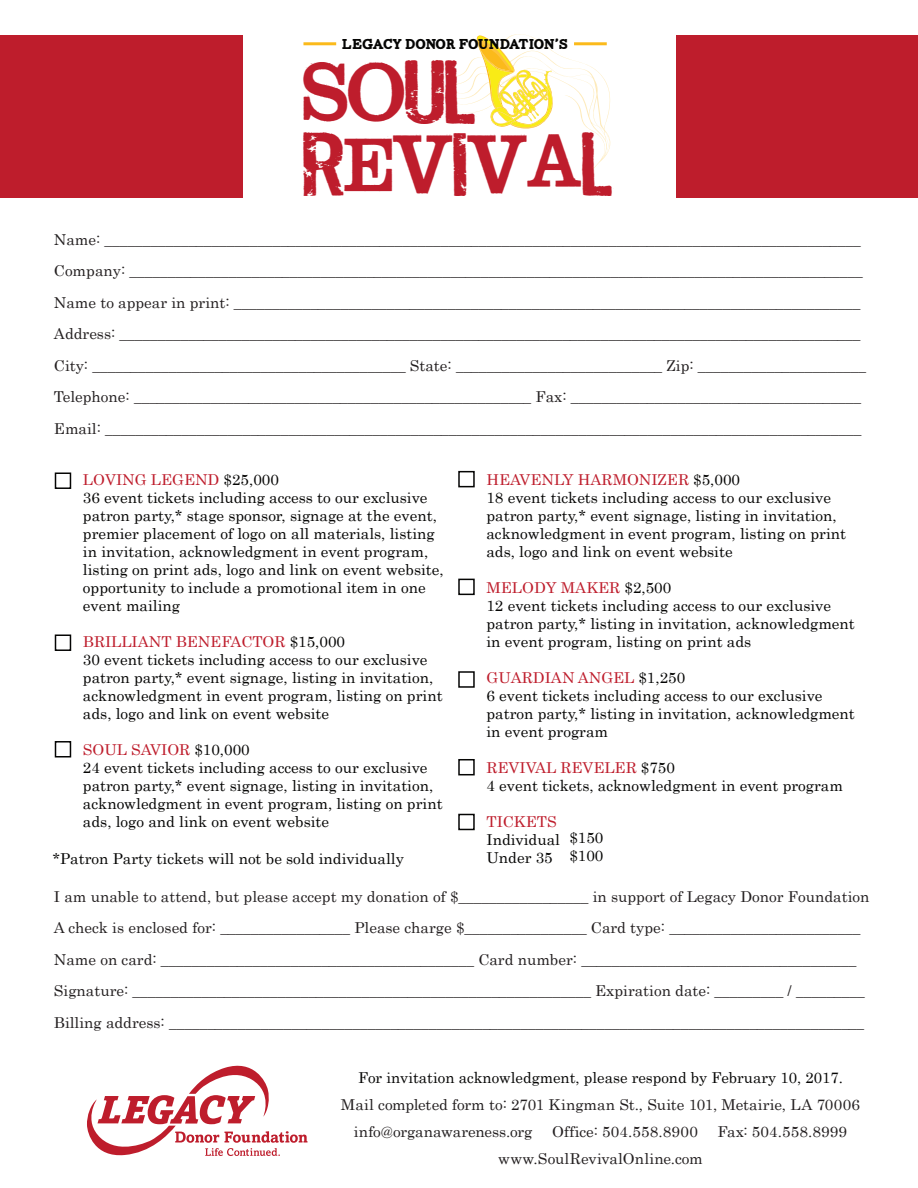
<style>
.page{position:relative;width:918px;height:1188px;background:#fff}
.page>*{position:absolute;margin:0;border:0;box-sizing:border-box;transform-origin:0 0}
.t1{font:48.75px/72.4px "jailb Ir D Jen NA";color:#be1d2c}
.t2{font:15px/31.5px "Century";color:#231f20}
.t3{font:15px/18px "Century";color:#050504}
.t4{font:15px "Century";color:#be1d2c}
.t5{font:14.25px "Carton";letter-spacing:-.03em;color:#050504}
.s1{color:#be1d2c}
</style>
<div class="page">
<svg style="left:87px;top:1065px;width:221px;height:91px"></svg>
<div style="left:55px;top:472px;width:16px;height:17px;border:2px solid #050504"></div>
<div style="left:55px;top:634px;width:16px;height:17px;border:2px solid #050504"></div>
<div style="left:55px;top:741px;width:16px;height:17px;border:2px solid #050504"></div>
<div style="left:458px;top:814px;width:17px;height:16px;border:2px solid #050504"></div>
<div style="left:458px;top:759px;width:17px;height:16px;border:2px solid #050504"></div>
<div style="left:458px;top:671px;width:17px;height:17px;border:2px solid #050504"></div>
<div style="left:458px;top:579px;width:17px;height:16px;border:2px solid #050504"></div>
<div style="left:458px;top:471px;width:17px;height:16px;border:2px solid #050504"></div>
<svg style="left:431px;top:34px;width:179px;height:136px"></svg>
<hr style="left:303px;top:42px;width:33px;height:3px;background:#fbba1b">
<hr style="left:574px;top:42px;width:33px;height:3px;background:#fbba1b">
<div style="left:0;top:35px;width:243px;height:163px;background:#be1d2c"></div>
<div style="left:676px;top:35px;width:242px;height:163px;background:#be1d2c"></div>
<p class="t5" style="left:342px;top:38px;width:228px">LEGACY DONOR FOUNDATION’S</p>
<h1 class="t1" style="left:303px;top:71px;width:313px">Soul<br>Revival</h1>
<p class="t2" style="left:54px;top:223px;width:814px">Name: ___________________________________________________________________________________________________ Company: ________________________________________________________________________________________________ Name to appear in print: __________________________________________________________________________________ Address: _________________________________________________________________________________________________ City: _________________________________________ State: ___________________________ Zip: ______________________ Telephone: ____________________________________________________ Fax: ______________________________________ Email: ___________________________________________________________________________________________________</p>
<p class="t3" style="left:83px;top:470px;width:362px"><span class="s1">LOVING LEGEND</span> $25,000<br>36 event tickets including access to our exclusive patron party,* stage sponsor, signage at the event, premier placement of logo on all materials, listing in invitation, acknowledgment in event program, listing on print ads, logo and link on event website, opportunity to include a promotional item in one event mailing</p>
<p class="t3" style="left:83px;top:632px;width:361px"><span class="s1">BRILLIANT BENEFACTOR</span> $15,000<br>30 event tickets including access to our exclusive patron party,* event signage, listing in invitation, acknowledgment in event program, listing on print ads, logo and link on event website</p>
<p class="t3" style="left:83px;top:740px;width:361px"><span class="s1">SOUL SAVIOR</span> $10,000<br>24 event tickets including access to our exclusive patron party,* event signage, listing in invitation, acknowledgment in event program, listing on print ads, logo and link on event website</p>
<p class="t3" style="left:486px;top:470px;width:361px"><span class="s1">HEAVENLY HARMONIZER</span> $5,000<br>18 event tickets including access to our exclusive patron party,* event signage, listing in invitation, acknowledgment in event program, listing on print ads, logo and link on event website</p>
<p class="t3" style="left:486px;top:578px;width:370px"><span class="s1">MELODY MAKER</span> $2,500<br>12 event tickets including access to our exclusive patron party,* listing in invitation, acknowledgment in event program, listing on print ads</p>
<p class="t3" style="left:486px;top:668px;width:370px"><span class="s1">GUARDIAN ANGEL</span> $1,250<br>6 event tickets including access to our exclusive patron party,* listing in invitation, acknowledgment in event program</p>
<p class="t3" style="left:486px;top:758px;width:358px"><span class="s1">REVIVAL REVELER</span> $750<br>4 event tickets, acknowledgment in event program</p>
<p class="t4" style="left:486px;top:812px;width:72px">TICKETS</p>
<p class="t3" style="left:486px;top:830px;width:75px">Individual</p>
<p class="t3" style="left:570px;top:828px;width:35px">$150 $100</p>
<p class="t3" style="left:52px;top:849px;width:353px">*Patron Party tickets will not be sold individually</p>
<p class="t3" style="left:486px;top:848px;width:68px">Under 35</p>
<p class="t2" style="left:54px;top:880px;width:817px">I am unable to attend, but please accept my donation of $_________________ in support of Legacy Donor Foundation A check is enclosed for: _________________ Please charge $________________ Card type: _________________________ Name on card: _________________________________________ Card number: ____________________________________ Signature: ____________________________________________________________ Expiration date: _________ / _________ Billing address: ___________________________________________________________________________________________</p>
<p class="t3" style="left:358px;top:1068px;width:486px">For invitation acknowledgment, please respond by February 10, 2017.</p>
<p class="t2" style="left:354px;top:1091px;width:508px;line-height:27px;text-indent:-13px">Mail completed form to: 2701 Kingman St., Suite 101, Metairie, LA 70006 info@organawareness.org</p>
<p class="t2" style="left:552px;top:1116px;width:147px">Office: 504.558.8900</p>
<p class="t2" style="left:717px;top:1116px;width:131px">Fax: 504.558.8999</p>
<p class="t2" style="left:498px;top:1143px;width:206px">www.SoulRevivalOnline.com</p>
</div>
